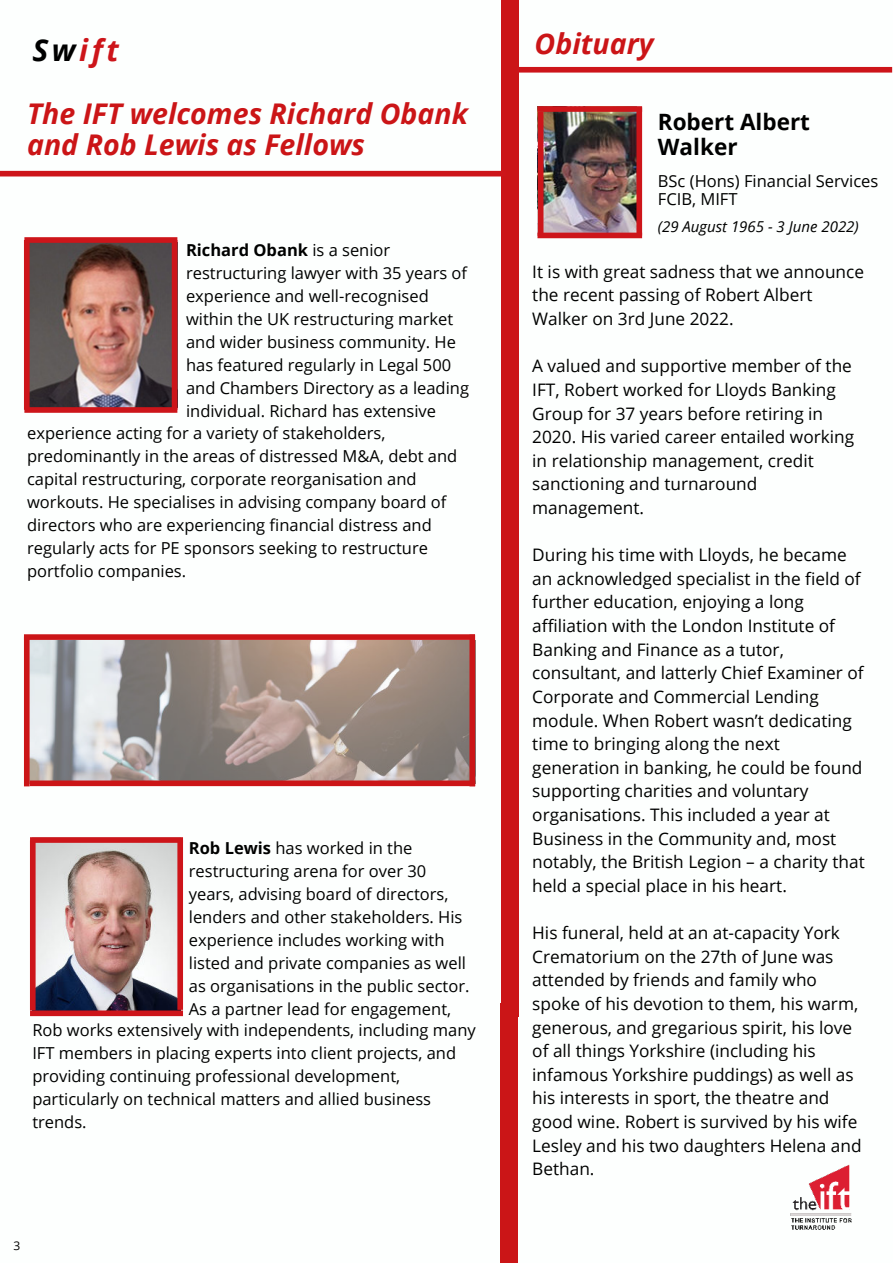
<style>
.page{position:relative;width:893px;height:1264px;background:#fff}
.page>*{position:absolute;margin:0;border:0;box-sizing:border-box;transform-origin:0 0}
.t1{font:italic 700 30.15px "Open Sans";letter-spacing:.12em;color:#cd151a}
.t2{font:italic 700 28.5px/30.3px "Open Sans";color:#cb1517}
.t3{font:700 22.5px/24.8px "Open Sans";color:#000}
.t4{font:17.25px/23.5px "Open Sans";color:#000}
.t5{font:16.5px/23px "Open Sans";color:#000}
.t6{font:italic 15px "Open Sans";color:#000}
.t7{font:12px "Open Sans";color:#000}
.s1{color:#000}
.s2{font-weight:700}
</style>
<div class="page">
<div style="left:500px;top:240px;width:18px;height:407px;background:#cb1517"></div>
<div style="left:500px;top:0;width:18px;height:261px;background:#cb1517"></div>
<div style="left:500px;top:1002px;width:18px;height:260px;background:#cb1517"></div>
<img style="left:790px;top:1164px;width:62px;height:66px">
<img style="left:36px;top:842px;width:144px;height:168px">
<img style="left:30px;top:243px;width:148px;height:164px">
<div style="left:500px;top:631px;width:18px;height:385px;background:#cb1517"></div>
<img style="left:543px;top:112px;width:93px;height:121px">
<div style="left:0;top:171px;width:505px;height:5px;background:#cd151a"></div>
<div style="left:517px;top:67px;width:375px;height:6px;background:#cd151a"></div>
<img style="left:30px;top:640px;width:439px;height:140px">
<div style="left:30px;top:780px;width:445px;height:6px;background:#cb1517"></div>
<div style="left:24px;top:634px;width:451px;height:6px;background:#cb1517"></div>
<div style="left:24px;top:637px;width:6px;height:149px;background:#cb1517"></div>
<div style="left:469px;top:634px;width:6px;height:152px;background:#cb1517"></div>
<div style="left:24px;top:237px;width:153px;height:6px;background:#cd151a"></div>
<div style="left:24px;top:407px;width:153px;height:6px;background:#cd151a"></div>
<div style="left:24px;top:240px;width:6px;height:170px;background:#cd151a"></div>
<div style="left:172px;top:240px;width:5px;height:170px;background:#cd151a"></div>
<div style="left:30px;top:837px;width:153px;height:5px;background:#cd151a"></div>
<div style="left:30px;top:1010px;width:153px;height:6px;background:#cd151a"></div>
<div style="left:177px;top:840px;width:6px;height:169px;background:#cd151a"></div>
<div style="left:30px;top:840px;width:6px;height:170px;background:#cd151a"></div>
<div style="left:537px;top:106px;width:105px;height:6px;background:#cd151a"></div>
<div style="left:537px;top:233px;width:105px;height:5px;background:#cd151a"></div>
<div style="left:538px;top:112px;width:5px;height:123px;background:#cd151a"></div>
<div style="left:636px;top:107px;width:6px;height:128px;background:#cd151a"></div>
<h1 class="t1" style="left:32px;top:29px;width:88px"><span class="s1">Sw</span>ift</h1>
<h2 class="t2" style="left:27px;top:98px;width:442px">The IFT welcomes Richard Obank and Rob Lewis as Fellows</h2>
<p class="t5" style="left:186px;top:238px;width:284px"><span class="s2">Richard Obank</span> is a senior restructuring lawyer with 35 years of experience and well-recognised within the UK restructuring market and wider business community. He has featured regularly in Legal 500 and Chambers Directory as a leading individual. Richard has extensive</p>
<p class="t5" style="left:27px;top:421px;width:431px">experience acting for a variety of stakeholders, predominantly in the areas of distressed M&amp;A, debt and capital restructuring, corporate reorganisation and workouts. He specialises in advising company board of directors who are experiencing financial distress and regularly acts for PE sponsors seeking to restructure portfolio companies.</p>
<p class="t5" style="left:189px;top:835px;width:225px"><span class="s2">Rob Lewis</span> has worked in the</p>
<p class="t5" style="left:189px;top:858px;width:239px">restructuring arena for over 30</p>
<p class="t5" style="left:189px;top:881px;width:261px">years, advising board of directors,</p>
<p class="t5" style="left:189px;top:904px;width:275px">lenders and other stakeholders. His</p>
<p class="t5" style="left:189px;top:927px;width:257px">experience includes working with</p>
<p class="t5" style="left:189px;top:950px;width:278px">listed and private companies as well</p>
<p class="t5" style="left:189px;top:973px;width:282px">as organisations in the public sector.</p>
<p class="t5" style="left:189px;top:996px;width:264px">As a partner lead for engagement,</p>
<p class="t5" style="left:32px;top:1018px;width:445px">Rob works extensively with independents, including many</p>
<p class="t5" style="left:32px;top:1041px;width:425px">IFT members in placing experts into client projects, and</p>
<p class="t5" style="left:32px;top:1064px;width:369px">providing continuing professional development,</p>
<p class="t5" style="left:32px;top:1087px;width:400px">particularly on technical matters and allied business</p>
<p class="t5" style="left:32px;top:1110px;width:56px">trends.</p>
<p class="t7" style="left:14px;top:1237px;width:8px">3</p>
<h2 class="t2" style="left:534px;top:28px;width:120px">Obituary</h2>
<h3 class="t3" style="left:657px;top:109px;width:154px">Robert Albert<br>Walker</h3>
<p class="t5" style="left:657px;top:172px;width:222px;line-height:18px">BSc (Hons) Financial Services<br>FCIB, MIFT</p>
<p class="t6" style="left:657px;top:217px;width:202px">(29 August 1965 - 3 June 2022)</p>
<p class="t4" style="left:532px;top:259px;width:333px">It is with great sadness that we announce the recent passing of Robert Albert<br>Walker on 3rd June 2022.</p>
<p class="t4" style="left:532px;top:354px;width:323px">A valued and supportive member of the<br>IFT, Robert worked for Lloyds Banking<br>Group for 37 years before retiring in<br>2020. His varied career entailed working in relationship management, credit sanctioning and turnaround management.</p>
<p class="t4" style="left:532px;top:542px;width:334px">During his time with Lloyds, he became an acknowledged specialist in the field of further education, enjoying a long affiliation with the London Institute of Banking and Finance as a tutor, consultant, and latterly Chief Examiner of Corporate and Commercial Lending module. When Robert wasn’t dedicating time to bringing along the next generation in banking, he could be found supporting charities and voluntary organisations. This included a year at Business in the Community and, most notably, the British Legion – a charity that held a special place in his heart.</p>
<p class="t4" style="left:532px;top:920px;width:331px">His funeral, held at an at-capacity York Crematorium on the 27th of June was attended by friends and family who spoke of his devotion to them, his warm, generous, and gregarious spirit, his love of all things Yorkshire (including his infamous Yorkshire puddings) as well as his interests in sport, the theatre and good wine. Robert is survived by his wife Lesley and his two daughters Helena and Bethan.</p>
</div>
